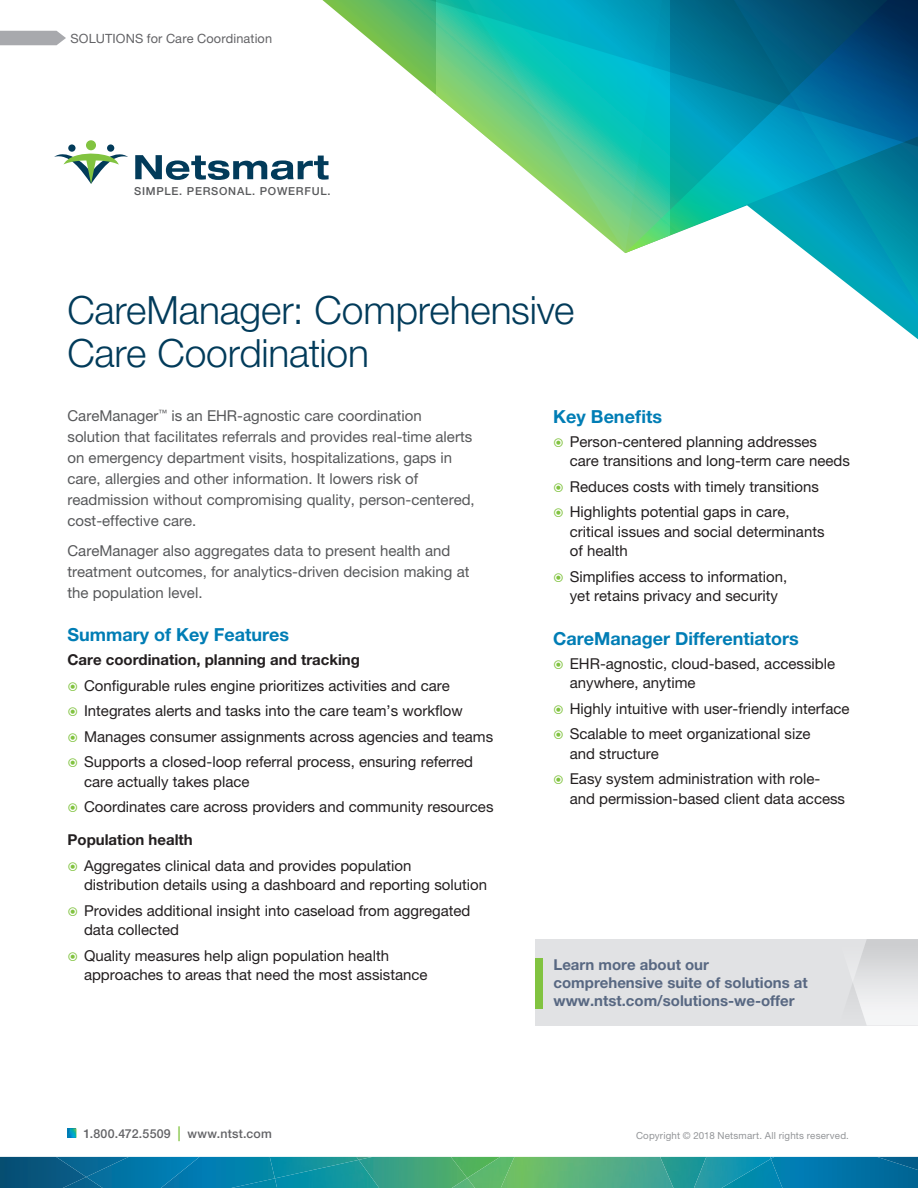
<style>
.page{position:relative;width:918px;height:1188px;background:#fff}
.page>*{position:absolute;margin:0;border:0;box-sizing:border-box;transform-origin:0 0}
.t1{font:300 39px/43.5px "Helvetica Neue LT Pro";letter-spacing:-.005em;color:#023b5a}
.t2{font:700 18px "Helvetica Neue LT Pro";color:#007db5}
.t3{font:15px/25.5px "Helvetica Neue LT Pro";color:#231f20}
.t4{font:15px/21px "Helvetica Neue LT Pro";color:#57585a}
.t5{font:700 15px/18px "Helvetica Neue LT Pro";color:#586882}
.t6{font:700 15px "Helvetica Neue LT Pro";color:#231f20}
.t7{font:12.75px "Helvetica Neue LT Pro";letter-spacing:.01em;color:#636366}
.t8{font:500 12.3px "Helvetica Neue LT Pro";letter-spacing:.02em;color:#636366}
.t9{font:500 11.1px "Helvetica Neue LT Pro";letter-spacing:.065em;color:#58595b}
.t10{font:9.75px "Helvetica Neue LT Pro";letter-spacing:.02em;color:#939598}
.s1{font-size:14.85px;color:#81c340}
</style>
<div class="page">
<svg style="left:505px;top:153px;width:120px;height:100px"></svg>
<svg style="left:808px;top:253px;width:110px;height:87px"></svg>
<svg style="left:625px;top:153px;width:293px;height:100px;background:#2fb3b9"></svg>
<svg style="left:322px;top:0;width:596px;height:153px"></svg>
<svg style="left:791px;top:1157px;width:127px;height:31px;background:#0073a8"></svg>
<img style="left:877px;top:1157px;width:41px;height:23px">
<img style="left:0;top:1157px;width:135px;height:31px">
<img style="left:56px;top:1157px;width:73px;height:20px">
<img style="left:683px;top:1157px;width:108px;height:31px">
<img style="left:686px;top:1157px;width:85px;height:31px">
<img style="left:135px;top:1157px;width:284px;height:31px">
<img style="left:275px;top:1160px;width:120px;height:28px">
<img style="left:419px;top:1157px;width:264px;height:31px">
<img style="left:451px;top:1157px;width:49px;height:21px">
<div style="left:535px;top:939px;width:383px;height:87px;background:#e1e2e4"></div>
<svg style="left:851px;top:939px;width:67px;height:86px"></svg>
<div style="left:535px;top:958px;width:8px;height:50px;background:#81c340"></div>
<svg style="left:135px;top:155px;width:194px;height:25px"></svg>
<div style="left:68px;top:144px;width:8px;height:8px;background:#023b5a;border-radius:50%"></div>
<div style="left:107px;top:144px;width:7px;height:8px;background:#023b5a;border-radius:50%"></div>
<svg style="left:54px;top:149px;width:74px;height:35px"></svg>
<div style="left:86px;top:140px;width:10px;height:10px;background:#81c340;border-radius:50%"></div>
<svg style="left:68px;top:1128px;width:8px;height:10px"></svg>
<svg style="left:0;top:31px;width:66px;height:14px"></svg>
<p class="t7" style="left:70px;top:30px;width:203px">SOLUTIONS for Care Coordination</p>
<p class="t9" style="left:134px;top:185px;width:198px">SIMPLE. PERSONAL. POWERFUL.</p>
<h1 class="t1" style="left:68px;top:287px;width:508px">CareManager: Comprehensive<br>Care Coordination</h1>
<p class="t4" style="left:68px;top:405px;width:409px">CareManager<sup>™</sup> is an EHR-agnostic care coordination solution that facilitates referrals and provides real-time alerts on emergency department visits, hospitalizations, gaps in care, allergies and other information. It lowers risk of readmission without compromising quality, person-centered, cost-effective care.</p>
<p class="t4" style="left:68px;top:540px;width:404px">CareManager also aggregates data to present health and treatment outcomes, for analytics-driven decision making at the population level.</p>
<p class="t2" style="left:68px;top:624px;width:223px">Summary of Key Features</p>
<p class="t6" style="left:68px;top:651px;width:294px">Care coordination, planning and tracking</p>
<p class="t3" style="left:84px;top:672px;width:411px">Configurable rules engine prioritizes activities and care Integrates alerts and tasks into the care team’s workflow Manages consumer assignments across agencies and teams Supports a closed-loop referral process, ensuring referred</p>
<p class="t3" style="left:84px;top:768px;width:411px">care actually takes place<br>Coordinates care across providers and community resources</p>
<p class="t6" style="left:67px;top:831px;width:127px">Population health</p>
<p class="t3" style="left:84px;top:855px;width:405px;line-height:19.5px">Aggregates clinical data and provides population distribution details using a dashboard and reporting solution</p>
<p class="t3" style="left:84px;top:900px;width:388px;line-height:19.5px">Provides additional insight into caseload from aggregated data collected</p>
<p class="t3" style="left:84px;top:945px;width:345px;line-height:19.5px">Quality measures help align population health approaches to areas that need the most assistance</p>
<p class="t2" style="left:553px;top:405px;width:110px">Key Benefits</p>
<p class="t3" style="left:570px;top:432px;width:282px;line-height:19.5px">Person-centered planning addresses care transitions and long-term care needs</p>
<p class="t3" style="left:570px;top:474px;width:251px">Reduces costs with timely transitions<br>Highlights potential gaps in care,</p>
<p class="t3" style="left:570px;top:522px;width:256px;line-height:19.5px">critical issues and social determinants of health</p>
<p class="t3" style="left:570px;top:567px;width:219px;line-height:19.5px">Simplifies access to information, yet retains privacy and security</p>
<p class="t2" style="left:553px;top:627px;width:247px">CareManager Differentiators</p>
<p class="t3" style="left:570px;top:654px;width:267px;line-height:19.5px">EHR-agnostic, cloud-based, accessible anywhere, anytime</p>
<p class="t3" style="left:570px;top:696px;width:281px">Highly intuitive with user-friendly interface<br>Scalable to meet organizational size</p>
<p class="t3" style="left:570px;top:741px;width:252px">and structure<br>Easy system administration with role-</p>
<p class="t3" style="left:570px;top:786px;width:277px">and permission-based client data access</p>
<p class="t5" style="left:553px;top:955px;width:256px">Learn more about our comprehensive suite of solutions at www.ntst.com/solutions-we-offer</p>
<p class="t8" style="left:83px;top:1126px;width:190px">1.800.472.5509 <span class="s1">|</span> www.ntst.com</p>
<p class="t10" style="left:636px;top:1130px;width:214px">Copyright © 2018 Netsmart. All rights reserved.</p>
</div>
